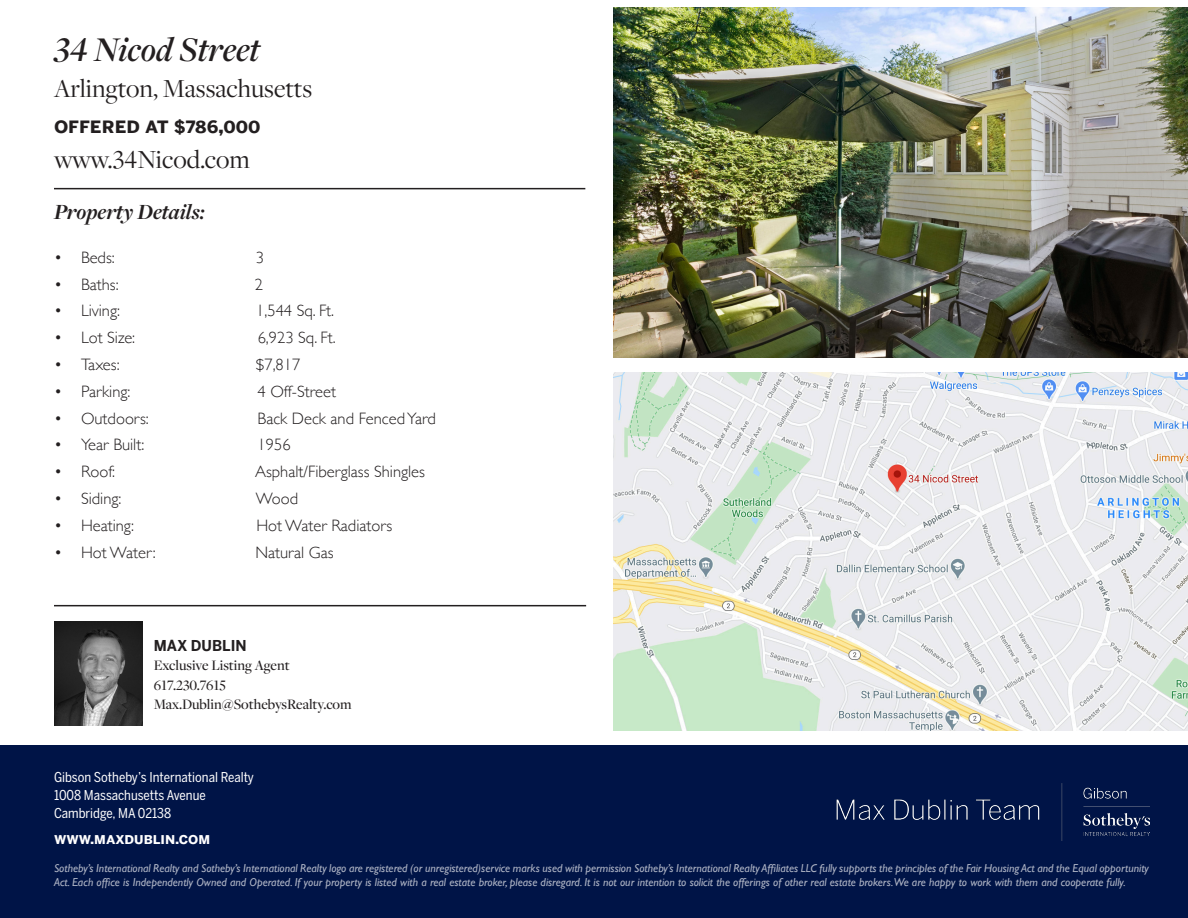
<style>
.page{position:relative;width:1188px;height:918px;background:#fff}
.page>*{position:absolute;margin:0;border:0;box-sizing:border-box;transform-origin:0 0}
.t1{font:italic 600 36px "Freight Disp Pro";letter-spacing:-.005em;color:#231f20}
.t2{font:27px "Freight Disp Pro";color:#231f20}
.t3{font:italic 700 22.5px "Freight Disp Pro";color:#231f20}
.t4{font:21px "Benton Sans Bold SC";color:#231f20}
.t5{font:300 16.5px "Gill Sans";color:#231f20}
.t6{font:500 15px "Freight Disp Pro";color:#231f20}
.t7{font:15px "Benton Sans Bold SC";color:#fff}
.t8{font:15px "Benton Sans Bold SC";color:#231f20;scale:.96 1}
.t9{font:13.5px "Benton Sans Cond";color:#fff}
.t10{font:italic 11.55px/13.8px "Gill Sans";color:#fff}
</style>
<div class="page">
<div style="left:0;top:745px;width:1188px;height:173px;background:#001447"></div>
<img style="left:614px;top:373px;width:574px;height:357px">
<img style="left:614px;top:8px;width:574px;height:350px">
<hr style="left:54px;top:605px;width:532px;height:1px;background:#231f20">
<hr style="left:54px;top:188px;width:531px;height:1px;background:#231f20">
<img style="left:836px;top:783px;width:313px;height:58px">
<img style="left:54px;top:622px;width:89px;height:104px">
<p class="t1" style="left:54px;top:26px;width:208px">34 Nicod Street</p>
<p class="t2" style="left:54px;top:71px;width:260px">Arlington, Massachusetts</p>
<p class="t4" style="left:54px;top:113px;width:208px">offered at $786,000</p>
<p class="t2" style="left:54px;top:142px;width:197px">www.34Nicod.com</p>
<p class="t3" style="left:54px;top:197px;width:152px">Property Details:</p>
<p class="t5" style="left:54px;top:244px;width:62px">• Beds:</p>
<p class="t5" style="left:256px;top:244px;width:10px">3</p>
<p class="t5" style="left:54px;top:271px;width:66px">• Baths:</p>
<p class="t5" style="left:255px;top:271px;width:10px">2</p>
<p class="t5" style="left:54px;top:298px;width:68px">• Living:</p>
<p class="t5" style="left:256px;top:298px;width:79px">1,544 Sq. Ft.</p>
<p class="t5" style="left:54px;top:325px;width:83px">• Lot Size:</p>
<p class="t5" style="left:258px;top:325px;width:79px">6,923 Sq. Ft.</p>
<p class="t5" style="left:54px;top:352px;width:67px">• Taxes:</p>
<p class="t5" style="left:256px;top:352px;width:46px">$7,817</p>
<p class="t5" style="left:54px;top:378px;width:78px">• Parking:</p>
<p class="t5" style="left:258px;top:378px;width:80px">4 Off-Street</p>
<p class="t5" style="left:54px;top:405px;width:96px">• Outdoors:</p>
<p class="t5" style="left:258px;top:405px;width:180px">Back Deck and Fenced Yard</p>
<p class="t5" style="left:54px;top:432px;width:92px">• Year Built:</p>
<p class="t5" style="left:258px;top:432px;width:34px">1956</p>
<p class="t5" style="left:54px;top:459px;width:63px">• Roof:</p>
<p class="t5" style="left:255px;top:459px;width:172px">Asphalt/Fiberglass Shingles</p>
<p class="t5" style="left:54px;top:486px;width:69px">• Siding:</p>
<p class="t5" style="left:256px;top:486px;width:44px">Wood</p>
<p class="t5" style="left:54px;top:513px;width:81px">• Heating:</p>
<p class="t5" style="left:256px;top:513px;width:137px">Hot Water Radiators</p>
<p class="t5" style="left:54px;top:539px;width:103px">• Hot Water:</p>
<p class="t5" style="left:255px;top:539px;width:80px">Natural Gas</p>
<p class="t8" style="left:154px;top:636px;width:98px">MAX DUBLIN</p>
<p class="t6" style="left:154px;top:656px;width:138px">Exclusive Listing Agent</p>
<p class="t6" style="left:154px;top:675px;width:74px">617.230.7615</p>
<p class="t6" style="left:154px;top:695px;width:199px">Max.Dublin@SothebysRealty.com</p>
<p class="t9" style="left:54px;top:769px;width:202px">Gibson Sotheby’s International Realty</p>
<p class="t9" style="left:54px;top:787px;width:153px">1008 Massachusetts Avenue</p>
<p class="t9" style="left:54px;top:805px;width:119px">Cambridge, MA 02138</p>
<p class="t7" style="left:54px;top:830px;width:158px">www.maxdublin.com</p>
<p class="t10" style="left:54px;top:861px;width:1096px">Sotheby’s International Realty and Sotheby’s International Realty logo are registered (or unregistered)service marks used with permission Sotheby’s International Realty Affiliates LLC fully supports the principles of the Fair Housing Act and the Equal opportunity<br>Act. Each office is Independently Owned and Operated. If your property is listed with a real estate broker, please disregard. It is not our intention to solicit the offerings of other real estate brokers.We are happy to work with them and cooperate fully.</p>
</div>
